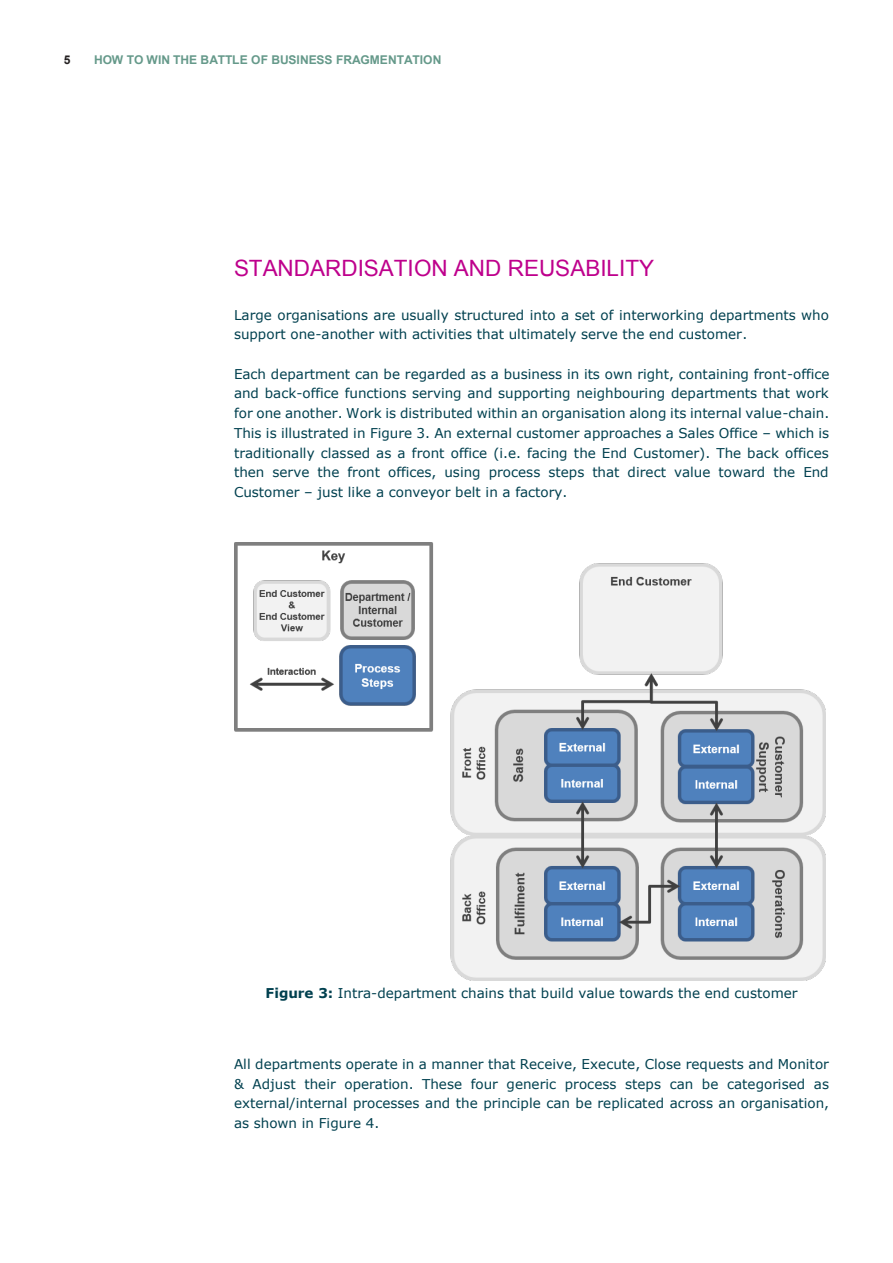
<style>
.page{position:relative;width:893px;height:1263px;background:#fff}
.page>*{position:absolute;margin:0;border:0;box-sizing:border-box;transform-origin:0 0}
.t1{font:22.5px "Arial";color:#be008c}
.t2{font:13.5px/19.6px "Verdana";color:#00404f;text-align:justify}
.t3{font:700 12px "Arial";letter-spacing:-.005em;color:#65998a}
.t4{font:700 12px "Arial";color:#231f20}
.s1{font-weight:700}
</style>
<div class="page">
<img style="left:234px;top:542px;width:591px;height:438px">
<p class="t4" style="left:64px;top:52px;width:8px">5</p>
<p class="t3" style="left:94px;top:52px;width:349px">HOW TO WIN THE BATTLE OF BUSINESS FRAGMENTATION</p>
<p class="t1" style="left:234px;top:254px;width:422px">STANDARDISATION AND REUSABILITY</p>
<p class="t2" style="left:234px;top:305px;width:596px">Large organisations are usually structured into a set of interworking departments who support one-another with activities that ultimately serve the end customer.</p>
<p class="t2" style="left:234px;top:364px;width:597px">Each department can be regarded as a business in its own right, containing front-office and back-office functions serving and supporting neighbouring departments that work for one another. Work is distributed within an organisation along its internal value-chain.<br>This is illustrated in Figure 3. An external customer approaches a Sales Office – which is traditionally classed as a front office (i.e. facing the End Customer). The back offices then serve the front offices, using process steps that direct value toward the End Customer – just like a conveyor belt in a factory.</p>
<p class="t2" style="left:266px;top:983px;width:534px"><span class="s1">Figure 3:</span> Intra-department chains that build value towards the end customer</p>
<p class="t2" style="left:234px;top:1054px;width:597px">All departments operate in a manner that Receive, Execute, Close requests and Monitor &amp; Adjust their operation. These four generic process steps can be categorised as external/internal processes and the principle can be replicated across an organisation, as shown in Figure 4.</p>
</div>
